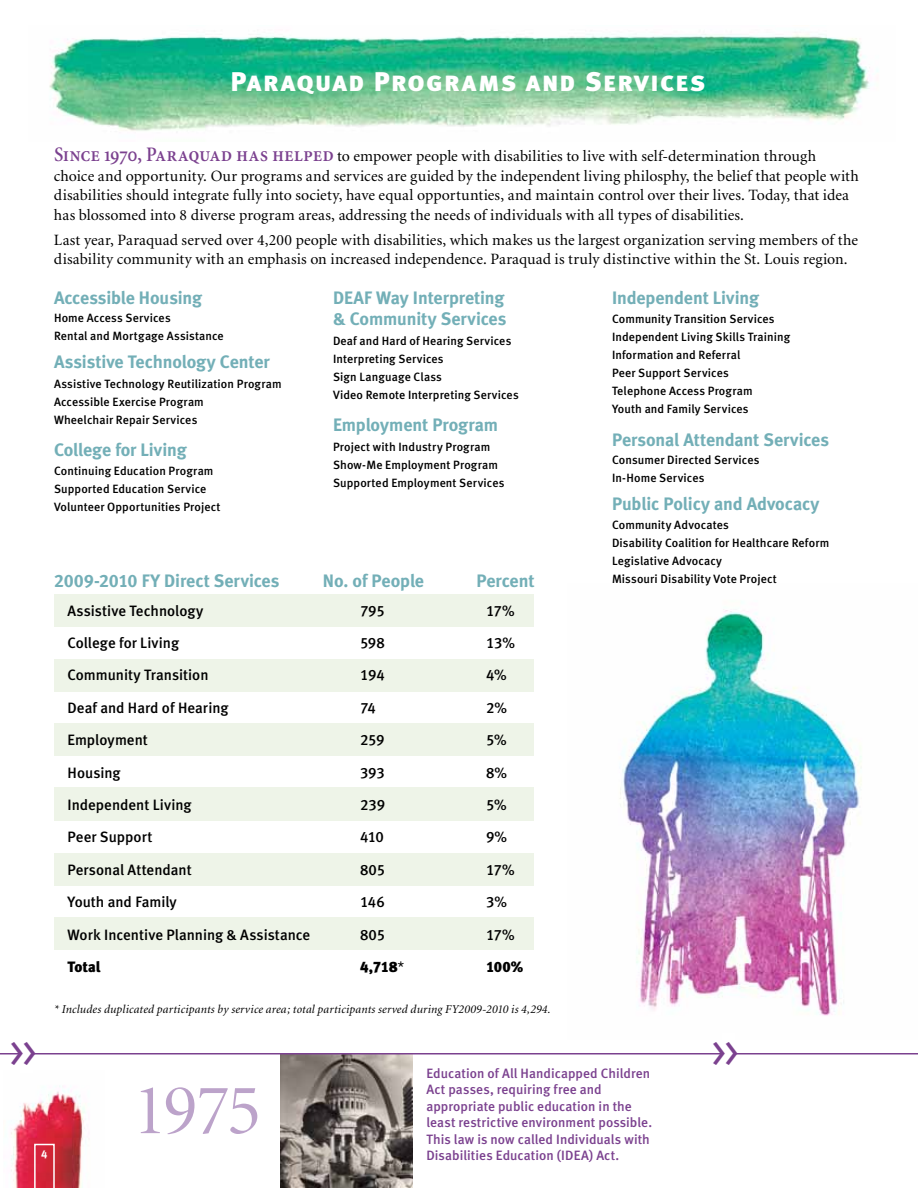
<style>
.page{position:relative;width:918px;height:1188px;background:#fff}
.page>*{position:absolute;margin:0;border:0;box-sizing:border-box;transform-origin:0 0}
.t1{font:72px "Minion Display";color:#bca3ca}
.t2{font:45px "Meta Normal LF";color:#7b418f}
.t3{font:27px "Meta Black LF Caps";letter-spacing:.05em;color:#fff}
.t4{font:18px/21.6px "Meta Bold LF";letter-spacing:-.005em;color:#73afb7}
.t5{font:15.75px/19.5px "Minion";letter-spacing:.005em;color:#000}
.t6{font:15px "Meta Medium LF";color:#000}
.t7{font:15px "Meta Black LF";letter-spacing:-.01em;color:#000}
.t8{font:13.5px/16.5px "Meta Medium LF";letter-spacing:.005em;color:#7b418f}
.t9{font:12px/18px "Meta Medium LF";letter-spacing:.01em;color:#000}
.t10{font:italic 12px "Minion";letter-spacing:.015em;color:#000}
.t11{font:11.25px "Meta Bold LF";color:#fff}
.s1{font-family:"Minion MM SC 485 465 14";font-size:21px;color:#7b418f}
.s2{font-family:"Meta Normal LF"}
</style>
<div class="page">
<img style="left:11px;top:1086px;width:74px;height:102px">
<img style="left:619px;top:610px;width:243px;height:406px">
<img style="left:49px;top:34px;width:829px;height:97px">
<div style="left:54px;top:723px;width:480px;height:33px;background:#eef4e8"></div>
<div style="left:54px;top:788px;width:480px;height:33px;background:#eef4e8"></div>
<div style="left:54px;top:853px;width:480px;height:33px;background:#eef4e8"></div>
<div style="left:54px;top:917px;width:480px;height:33px;background:#eef4e8"></div>
<div style="left:54px;top:659px;width:480px;height:33px;background:#eef4e8"></div>
<img style="left:280px;top:1054px;width:133px;height:134px">
<hr style="left:0;top:1053px;width:918px;height:1px;background:#7b418f">
<div style="left:20px;top:1034px;width:13px;height:39px;background:#fff"></div>
<div style="left:722px;top:1034px;width:13px;height:39px;background:#fff"></div>
<svg style="left:34px;top:1144px;width:21px;height:44px"></svg>
<div style="left:54px;top:594px;width:480px;height:33px;background:#eef4e8"></div>
<h3 class="t3" style="left:231px;top:66px;width:476px">Paraquad Programs and Services</h3>
<p class="t5" style="left:54px;top:147px;width:806px"><span class="s1">Since 1970, Paraquad has helped</span> to empower people with disabilities to live with self-determination through choice and opportunity. Our programs and services are guided by the independent living philosphy, the belief that people with disabilities should integrate fully into society, have equal opportunties, and maintain control over their lives. Today, that idea has blossomed into 8 diverse program areas, addressing the needs of individuals with all types of disabilities.</p>
<p class="t5" style="left:54px;top:230px;width:806px">Last year, Paraquad served over 4,200 people with disabilities, which makes us the largest organization serving members of the disability community with an emphasis on increased independence. Paraquad is truly distinctive within the St. Louis region.</p>
<h3 class="t4" style="left:54px;top:286px;width:150px">Accessible Housing</h3>
<p class="t9" style="left:54px;top:309px;width:171px">Home Access Services<br>Rental and Mortgage Assistance</p>
<h3 class="t4" style="left:54px;top:351px;width:217px">Assistive Technology Center</h3>
<p class="t9" style="left:54px;top:375px;width:229px">Assistive Technology Reutilization Program<br>Accessible Exercise Program<br>Wheelchair Repair Services</p>
<h3 class="t4" style="left:54px;top:438px;width:134px">College for Living</h3>
<p class="t9" style="left:54px;top:462px;width:168px">Continuing Education Program<br>Supported Education Service<br>Volunteer Opportunities Project</p>
<h3 class="t4" style="left:333px;top:286px;width:175px">DEAF Way Interpreting &amp; Community Services</h3>
<p class="t9" style="left:333px;top:332px;width:187px">Deaf and Hard of Hearing Services<br>Interpreting Services<br>Sign Language Class<br>Video Remote Interpreting Services</p>
<h3 class="t4" style="left:333px;top:414px;width:167px">Employment Program</h3>
<p class="t9" style="left:333px;top:438px;width:173px">Project with Industry Program<br>Show-Me Employment Program<br>Supported Employment Services</p>
<h3 class="t4" style="left:54px;top:570px;width:227px">2009-2010 FY Direct Services</h3>
<h3 class="t4" style="left:323px;top:570px;width:103px">No. of People</h3>
<h3 class="t4" style="left:476px;top:570px;width:60px">Percent</h3>
<p class="t6" style="left:68px;top:602px;width:138px">Assistive Technology</p>
<p class="t6" style="left:360px;top:602px;width:26px">795</p>
<p class="t6" style="left:486px;top:602px;width:30px">17%</p>
<p class="t6" style="left:68px;top:634px;width:113px">College for Living</p>
<p class="t6" style="left:360px;top:634px;width:26px">598</p>
<p class="t6" style="left:486px;top:634px;width:31px">13%</p>
<p class="t6" style="left:68px;top:666px;width:143px">Community Transition</p>
<p class="t6" style="left:360px;top:666px;width:26px">194</p>
<p class="t6" style="left:486px;top:666px;width:22px">4%</p>
<p class="t6" style="left:68px;top:699px;width:163px">Deaf and Hard of Hearing</p>
<p class="t6" style="left:360px;top:699px;width:17px">74</p>
<p class="t6" style="left:486px;top:699px;width:23px">2%</p>
<p class="t6" style="left:68px;top:731px;width:82px">Employment</p>
<p class="t6" style="left:360px;top:731px;width:26px">259</p>
<p class="t6" style="left:486px;top:731px;width:22px">5%</p>
<p class="t6" style="left:68px;top:764px;width:55px">Housing</p>
<p class="t6" style="left:360px;top:764px;width:26px">393</p>
<p class="t6" style="left:486px;top:764px;width:23px">8%</p>
<p class="t6" style="left:68px;top:796px;width:126px">Independent Living</p>
<p class="t6" style="left:360px;top:796px;width:27px">239</p>
<p class="t6" style="left:486px;top:796px;width:22px">5%</p>
<p class="t6" style="left:68px;top:828px;width:86px">Peer Support</p>
<p class="t6" style="left:360px;top:828px;width:25px">410</p>
<p class="t6" style="left:486px;top:828px;width:23px">9%</p>
<p class="t6" style="left:68px;top:861px;width:126px">Personal Attendant</p>
<p class="t6" style="left:360px;top:861px;width:27px">805</p>
<p class="t6" style="left:486px;top:861px;width:30px">17%</p>
<p class="t6" style="left:68px;top:893px;width:111px">Youth and Family</p>
<p class="t6" style="left:360px;top:893px;width:26px">146</p>
<p class="t6" style="left:486px;top:893px;width:22px">3%</p>
<p class="t6" style="left:68px;top:926px;width:244px">Work Incentive Planning &amp; Assistance</p>
<p class="t6" style="left:360px;top:926px;width:27px">805</p>
<p class="t6" style="left:486px;top:926px;width:30px">17%</p>
<p class="t7" style="left:68px;top:958px;width:34px">Total</p>
<p class="t7" style="left:360px;top:958px;width:46px">4,718<span class="s2">*</span></p>
<p class="t7" style="left:486px;top:958px;width:39px">100%</p>
<p class="t10" style="left:54px;top:1003px;width:498px">* Includes duplicated participants by service area; total participants served during FY2009-2010 is 4,294.</p>
<h3 class="t4" style="left:612px;top:286px;width:149px">Independent Living</h3>
<p class="t9" style="left:612px;top:310px;width:180px">Community Transition Services<br>Independent Living Skills Training<br>Information and Referral<br>Peer Support Services<br>Telephone Access Program<br>Youth and Family Services</p>
<h3 class="t4" style="left:612px;top:428px;width:219px">Personal Attendant Services</h3>
<p class="t9" style="left:612px;top:451px;width:149px">Consumer Directed Services<br>In-Home Services</p>
<h3 class="t4" style="left:612px;top:492px;width:209px">Public Policy and Advocacy</h3>
<p class="t9" style="left:612px;top:516px;width:219px">Community Advocates<br>Disability Coalition for Healthcare Reform<br>Legislative Advocacy<br>Missouri Disability Vote Project</p>
<h2 class="t2" style="left:9px;top:1026px;width:28px">&gt;&gt;</h2>
<h2 class="t2" style="left:711px;top:1026px;width:28px">&gt;&gt;</h2>
<p class="t11" style="left:41px;top:1147px;width:8px">4</p>
<h1 class="t1" style="left:133px;top:1075px;width:130px">1975</h1>
<p class="t8" style="left:426px;top:1065px;width:227px">Education of All Handicapped Children Act passes, requiring free and appropriate public education in the least restrictive environment possible.<br>This law is now called Individuals with Disabilities Education (IDEA) Act.</p>
</div>
